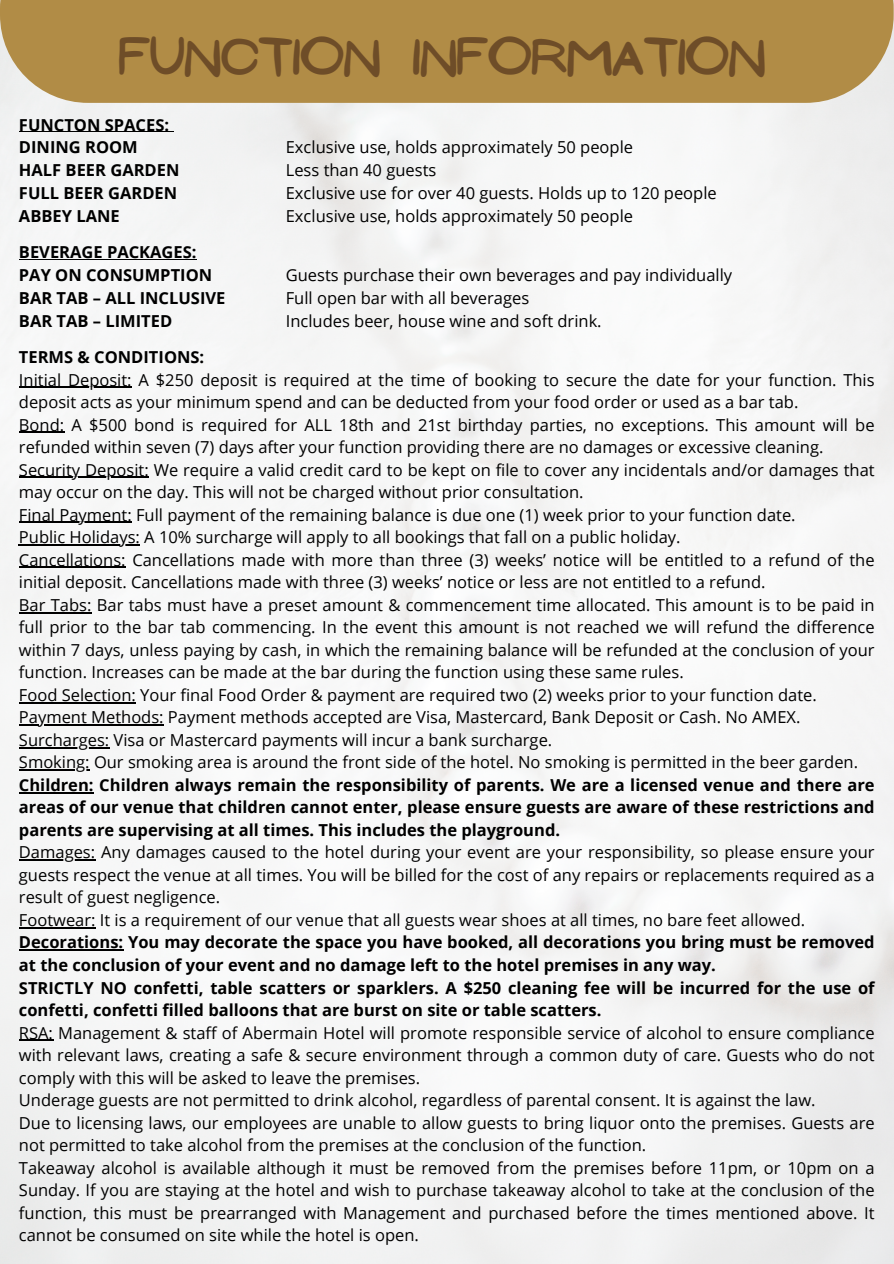
<style>
.page{position:relative;width:894px;height:1264px;background:#fff}
.page>*{position:absolute;margin:0;border:0;box-sizing:border-box;transform-origin:0 0}
.t1{font:46.5px "NF Ananias Bold";color:#6e4d28}
.t2{font:16.5px/22.5px "Open Sans";color:#000}
.t3{font:700 16.5px/22.8px "Open Sans";color:#000}
</style>
<div class="page">
<img style="left:0;top:103px;width:893px;height:1160px">
<div style="left:0;top:0;width:893px;height:103px;background:#b18c46"></div>
<hr style="left:19px;top:131px;width:150px;height:1px;background:#000">
<hr style="left:19px;top:259px;width:177px;height:1px;background:#000">
<hr style="left:19px;top:387px;width:113px;height:1px;background:#000">
<hr style="left:19px;top:432px;width:45px;height:1px;background:#000">
<hr style="left:19px;top:477px;width:130px;height:1px;background:#000">
<hr style="left:19px;top:522px;width:113px;height:1px;background:#000">
<hr style="left:19px;top:544px;width:121px;height:1px;background:#000">
<hr style="left:19px;top:567px;width:107px;height:1px;background:#000">
<hr style="left:19px;top:612px;width:72px;height:1px;background:#000">
<hr style="left:19px;top:702px;width:117px;height:1px;background:#000">
<hr style="left:19px;top:724px;width:145px;height:1px;background:#000">
<hr style="left:19px;top:747px;width:90px;height:1px;background:#000">
<hr style="left:19px;top:769px;width:71px;height:1px;background:#000">
<hr style="left:19px;top:792px;width:75px;height:1px;background:#000">
<hr style="left:19px;top:859px;width:76px;height:1px;background:#000">
<hr style="left:19px;top:927px;width:77px;height:1px;background:#000">
<hr style="left:19px;top:949px;width:104px;height:1px;background:#000">
<hr style="left:19px;top:1039px;width:34px;height:1px;background:#000">
<h1 class="t1" style="left:119px;top:31px;width:648px">FUNCTION INFORMATION</h1>
<h2 class="t3" style="left:19px;top:113px;width:162px">FUNCTON SPACES:<br>DINING ROOM<br>HALF BEER GARDEN<br>FULL BEER GARDEN<br>ABBEY LANE</h2>
<h2 class="t3" style="left:19px;top:240px;width:208px">BEVERAGE PACKAGES:<br>PAY ON CONSUMPTION<br>BAR TAB – ALL INCLUSIVE<br>BAR TAB – LIMITED</h2>
<p class="t2" style="left:286px;top:136px;width:349px">Exclusive use, holds approximately 50 people</p>
<p class="t2" style="left:286px;top:158px;width:152px">Less than 40 guests</p>
<p class="t2" style="left:286px;top:181px;width:432px">Exclusive use for over 40 guests. Holds up to 120 people</p>
<p class="t2" style="left:286px;top:204px;width:349px">Exclusive use, holds approximately 50 people</p>
<p class="t2" style="left:286px;top:263px;width:448px">Guests purchase their own beverages and pay individually</p>
<p class="t2" style="left:286px;top:286px;width:245px">Full open bar with all beverages</p>
<p class="t2" style="left:286px;top:309px;width:317px">Includes beer, house wine and soft drink.</p>
<p class="t3" style="left:19px;top:345px;width:187px">TERMS &amp; CONDITIONS:</p>
<p class="t2" style="left:19px;top:368px;width:857px">Initial Deposit: A $250 deposit is required at the time of booking to secure the date for your function. This deposit acts as your minimum spend and can be deducted from your food order or used as a bar tab.</p>
<p class="t2" style="left:19px;top:413px;width:857px">Bond: A $500 bond is required for ALL 18th and 21st birthday parties, no exceptions. This amount will be refunded within seven (7) days after your function providing there are no damages or excessive cleaning.</p>
<p class="t2" style="left:19px;top:458px;width:857px">Security Deposit: We require a valid credit card to be kept on file to cover any incidentals and/or damages that may occur on the day. This will not be charged without prior consultation.</p>
<p class="t2" style="left:19px;top:503px;width:778px">Final Payment: Full payment of the remaining balance is due one (1) week prior to your function date.</p>
<p class="t2" style="left:19px;top:525px;width:663px">Public Holidays: A 10% surcharge will apply to all bookings that fall on a public holiday.</p>
<p class="t2" style="left:19px;top:548px;width:857px">Cancellations: Cancellations made with more than three (3) weeks’ notice will be entitled to a refund of the initial deposit. Cancellations made with three (3) weeks’ notice or less are not entitled to a refund.</p>
<p class="t2" style="left:19px;top:593px;width:857px;text-align:justify">Bar Tabs: Bar tabs must have a preset amount &amp; commencement time allocated. This amount is to be paid in full prior to the bar tab commencing. In the event this amount is not reached we will refund the difference within 7 days, unless paying by cash, in which the remaining balance will be refunded at the conclusion of your function. Increases can be made at the bar during the function using these same rules.</p>
<p class="t2" style="left:19px;top:683px;width:799px">Food Selection: Your final Food Order &amp; payment are required two (2) weeks prior to your function date.</p>
<p class="t2" style="left:19px;top:705px;width:782px">Payment Methods: Payment methods accepted are Visa, Mastercard, Bank Deposit or Cash. No AMEX.</p>
<p class="t2" style="left:19px;top:728px;width:534px">Surcharges: Visa or Mastercard payments will incur a bank surcharge.</p>
<p class="t2" style="left:19px;top:750px;width:840px">Smoking: Our smoking area is around the front side of the hotel. No smoking is permitted in the beer garden.</p>
<p class="t3" style="left:19px;top:773px;width:857px;text-align:justify">Children: Children always remain the responsibility of parents. We are a licensed venue and there are areas of our venue that children cannot enter, please ensure guests are aware of these restrictions and parents are supervising at all times. This includes the playground.</p>
<p class="t2" style="left:19px;top:840px;width:857px;text-align:justify">Damages: Any damages caused to the hotel during your event are your responsibility, so please ensure your guests respect the venue at all times. You will be billed for the cost of any repairs or replacements required as a result of guest negligence.</p>
<p class="t2" style="left:19px;top:908px;width:787px">Footwear: It is a requirement of our venue that all guests wear shoes at all times, no bare feet allowed.</p>
<p class="t3" style="left:19px;top:930px;width:857px">Decorations: You may decorate the space you have booked, all decorations you bring must be removed at the conclusion of your event and no damage left to the hotel premises in any way.</p>
<p class="t3" style="left:19px;top:975px;width:857px">STRICTLY NO confetti, table scatters or sparklers. A $250 cleaning fee will be incurred for the use of confetti, confetti filled balloons that are burst on site or table scatters.</p>
<p class="t2" style="left:19px;top:1020px;width:857px;text-align:justify">RSA: Management &amp; staff of Abermain Hotel will promote responsible service of alcohol to ensure compliance with relevant laws, creating a safe &amp; secure environment through a common duty of care. Guests who do not comply with this will be asked to leave the premises.</p>
<p class="t2" style="left:19px;top:1088px;width:797px">Underage guests are not permitted to drink alcohol, regardless of parental consent. It is against the law.</p>
<p class="t2" style="left:19px;top:1110px;width:857px">Due to licensing laws, our employees are unable to allow guests to bring liquor onto the premises. Guests are not permitted to take alcohol from the premises at the conclusion of the function.</p>
<p class="t2" style="left:19px;top:1155px;width:857px;text-align:justify">Takeaway alcohol is available although it must be removed from the premises before 11pm, or 10pm on a Sunday. If you are staying at the hotel and wish to purchase takeaway alcohol to take at the conclusion of the function, this must be prearranged with Management and purchased before the times mentioned above. It cannot be consumed on site while the hotel is open.</p>
</div>
